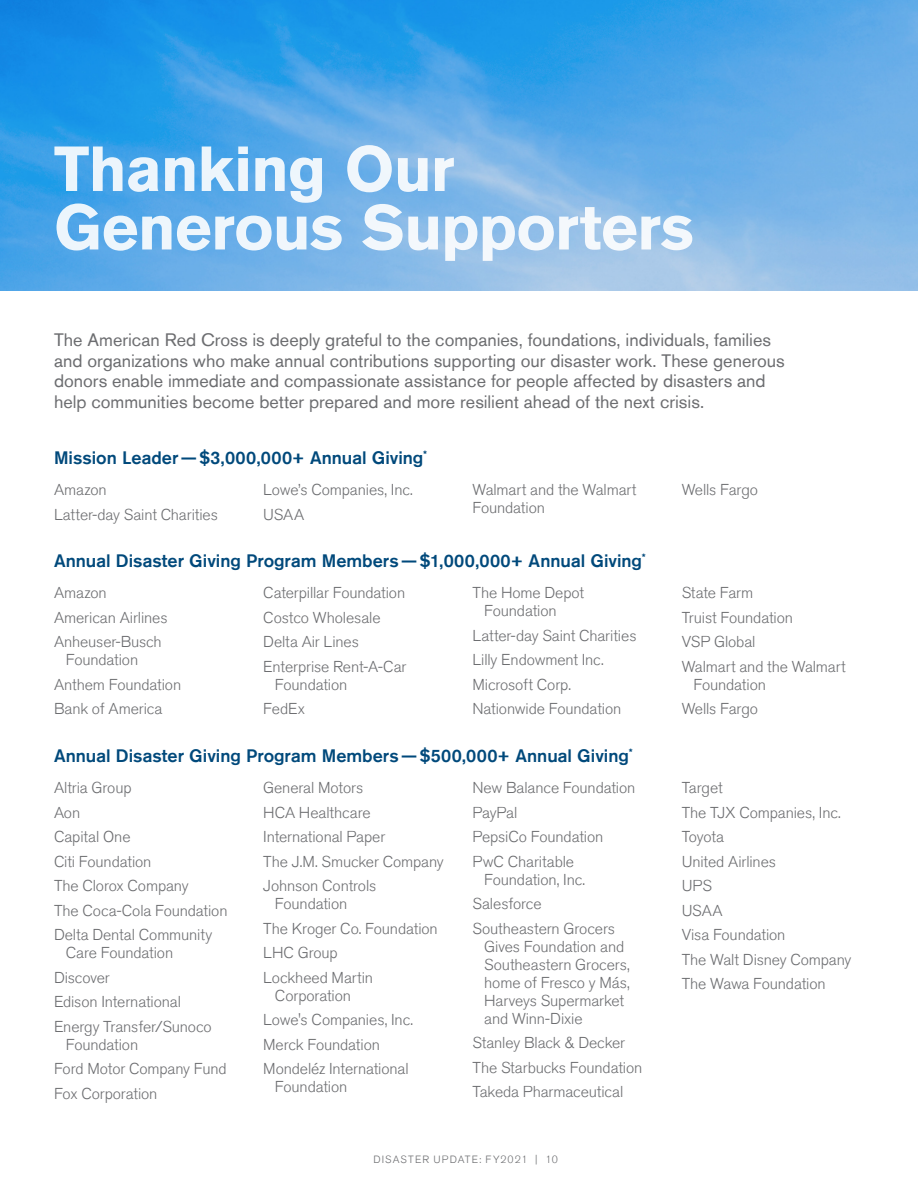
<style>
.page{position:relative;width:918px;height:1188px;background:#fff}
.page>*{position:absolute;margin:0;border:0;box-sizing:border-box;transform-origin:0 0}
.t1{font:700 63px/58.5px "Akzidenz Grotesk Std";letter-spacing:-.01em;color:#fff}
.Body_Text{font:18px/20.7px "Akzidenz Grotesk Std";color:#6c6d70}
.Body_Text-2{font:500 18px "Akzidenz Grotesk Std";color:#00497b}
.Body_Text-3{font:300 15.75px/18px "Akzidenz Grotesk Std";letter-spacing:-.01em;color:#6c6d70}
.t2{font:300 10.5px "Akzidenz Grotesk Std";letter-spacing:.1em;color:#6c6d70}
</style>
<div class="page">
<svg style="left:0;top:0;width:918px;height:290px;background:#58a9e7"></svg>
<h1 class="t1" style="left:54px;top:140px;width:641px">Thanking Our<br>Generous Supporters</h1>
<p class="Body_Text" style="left:54px;top:329px;width:732px">The American Red Cross is deeply grateful to the companies, foundations, individuals, families and organizations who make annual contributions supporting our disaster work. These generous donors enable immediate and compassionate assistance for people affected by disasters and help communities become better prepared and more resilient ahead of the next crisis.</p>
<p class="Body_Text-2" style="left:54px;top:446px;width:375px">Mission Leader—$3,000,000+ Annual Giving<sup>*</sup></p>
<p class="Body_Text-3" style="left:54px;top:481px;width:54px">Amazon</p>
<p class="Body_Text-3" style="left:54px;top:505px;width:166px">Latter-day Saint Charities</p>
<p class="Body_Text-3" style="left:263px;top:481px;width:151px">Lowe’s Companies, Inc.</p>
<p class="Body_Text-3" style="left:263px;top:505px;width:42px">USAA</p>
<p class="Body_Text-3" style="left:472px;top:481px;width:166px">Walmart and the Walmart<br>Foundation</p>
<p class="Body_Text-3" style="left:682px;top:481px;width:78px">Wells Fargo</p>
<p class="Body_Text-2" style="left:54px;top:550px;width:593px">Annual Disaster Giving Program Members—$1,000,000+ Annual Giving<sup>*</sup></p>
<p class="Body_Text-3" style="left:54px;top:584px;width:54px">Amazon</p>
<p class="Body_Text-3" style="left:54px;top:609px;width:115px">American Airlines</p>
<p class="Body_Text-3" style="left:66px;top:633px;width:98px;text-indent:-12px">Anheuser-Busch<br>Foundation</p>
<p class="Body_Text-3" style="left:54px;top:676px;width:129px">Anthem Foundation</p>
<p class="Body_Text-3" style="left:54px;top:700px;width:110px">Bank of America</p>
<p class="Body_Text-3" style="left:263px;top:584px;width:144px">Caterpillar Foundation</p>
<p class="Body_Text-3" style="left:263px;top:609px;width:119px">Costco Wholesale</p>
<p class="Body_Text-3" style="left:263px;top:633px;width:97px">Delta Air Lines</p>
<p class="Body_Text-3" style="left:275px;top:658px;width:133px;text-indent:-12px">Enterprise Rent-A-Car<br>Foundation</p>
<p class="Body_Text-3" style="left:263px;top:700px;width:43px">FedEx</p>
<p class="Body_Text-3" style="left:682px;top:584px;width:73px">State Farm</p>
<p class="Body_Text-3" style="left:682px;top:609px;width:113px">Truist Foundation</p>
<p class="Body_Text-3" style="left:682px;top:633px;width:75px">VSP Global</p>
<p class="Body_Text-3" style="left:693px;top:658px;width:154px;text-indent:-12px">Walmart and the Walmart<br>Foundation</p>
<p class="Body_Text-3" style="left:682px;top:700px;width:78px">Wells Fargo</p>
<p class="Body_Text-3" style="left:484px;top:584px;width:101px;text-indent:-12px">The Home Depot<br>Foundation</p>
<p class="Body_Text-3" style="left:472px;top:627px;width:166px">Latter-day Saint Charities</p>
<p class="Body_Text-3" style="left:472px;top:651px;width:133px">Lilly Endowment Inc.</p>
<p class="Body_Text-3" style="left:472px;top:676px;width:100px">Microsoft Corp.</p>
<p class="Body_Text-3" style="left:472px;top:700px;width:150px">Nationwide Foundation</p>
<p class="Body_Text-2" style="left:54px;top:745px;width:580px">Annual Disaster Giving Program Members—$500,000+ Annual Giving<sup>*</sup></p>
<p class="Body_Text-3" style="left:54px;top:779px;width:79px">Altria Group</p>
<p class="Body_Text-3" style="left:54px;top:804px;width:28px">Aon</p>
<p class="Body_Text-3" style="left:54px;top:828px;width:78px">Capital One</p>
<p class="Body_Text-3" style="left:54px;top:853px;width:99px">Citi Foundation</p>
<p class="Body_Text-3" style="left:54px;top:877px;width:136px">The Clorox Company</p>
<p class="Body_Text-3" style="left:54px;top:902px;width:175px">The Coca-Cola Foundation</p>
<p class="Body_Text-3" style="left:66px;top:926px;width:148px;text-indent:-12px">Delta Dental Community<br>Care Foundation</p>
<p class="Body_Text-3" style="left:54px;top:969px;width:57px">Discover</p>
<p class="Body_Text-3" style="left:54px;top:993px;width:128px">Edison International</p>
<p class="Body_Text-3" style="left:66px;top:1018px;width:148px;text-indent:-12px">Energy Transfer/Sunoco<br>Foundation</p>
<p class="Body_Text-3" style="left:54px;top:1060px;width:174px">Ford Motor Company Fund</p>
<p class="Body_Text-3" style="left:54px;top:1085px;width:105px">Fox Corporation</p>
<p class="Body_Text-3" style="left:263px;top:779px;width:102px">General Motors</p>
<p class="Body_Text-3" style="left:263px;top:804px;width:109px">HCA Healthcare</p>
<p class="Body_Text-3" style="left:263px;top:828px;width:124px">International Paper</p>
<p class="Body_Text-3" style="left:263px;top:853px;width:182px">The J.M. Smucker Company</p>
<p class="Body_Text-3" style="left:275px;top:877px;width:103px;text-indent:-12px">Johnson Controls<br>Foundation</p>
<p class="Body_Text-3" style="left:263px;top:920px;width:176px">The Kroger Co. Foundation</p>
<p class="Body_Text-3" style="left:263px;top:944px;width:76px">LHC Group</p>
<p class="Body_Text-3" style="left:275px;top:969px;width:100px;text-indent:-12px">Lockheed Martin<br>Corporation</p>
<p class="Body_Text-3" style="left:263px;top:1011px;width:151px">Lowe's Companies, Inc.</p>
<p class="Body_Text-3" style="left:263px;top:1036px;width:118px">Merck Foundation</p>
<p class="Body_Text-3" style="left:275px;top:1060px;width:135px;text-indent:-12px">Mondeléz International<br>Foundation</p>
<p class="Body_Text-3" style="left:472px;top:779px;width:164px">New Balance Foundation</p>
<p class="Body_Text-3" style="left:472px;top:804px;width:46px">PayPal</p>
<p class="Body_Text-3" style="left:472px;top:828px;width:132px">PepsiCo Foundation</p>
<p class="Body_Text-3" style="left:484px;top:853px;width:102px;text-indent:-12px">PwC Charitable<br>Foundation, Inc.</p>
<p class="Body_Text-3" style="left:472px;top:895px;width:71px">Salesforce</p>
<p class="Body_Text-3" style="left:484px;top:920px;width:147px;text-indent:-12px">Southeastern Grocers<br>Gives Foundation and<br>Southeastern Grocers, home of Fresco y Más,<br>Harveys Supermarket and Winn-Dixie</p>
<p class="Body_Text-3" style="left:472px;top:1034px;width:154px">Stanley Black &amp; Decker</p>
<p class="Body_Text-3" style="left:472px;top:1059px;width:171px">The Starbucks Foundation</p>
<p class="Body_Text-3" style="left:472px;top:1083px;width:152px">Takeda Pharmaceutical</p>
<p class="t2" style="left:374px;top:1154px;width:186px">DISASTER UPDATE: FY2021 | 10</p>
<p class="Body_Text-3" style="left:682px;top:779px;width:42px">Target</p>
<p class="Body_Text-3" style="left:682px;top:804px;width:161px">The TJX Companies, Inc.</p>
<p class="Body_Text-3" style="left:682px;top:828px;width:44px">Toyota</p>
<p class="Body_Text-3" style="left:682px;top:853px;width:96px">United Airlines</p>
<p class="Body_Text-3" style="left:682px;top:877px;width:32px">UPS</p>
<p class="Body_Text-3" style="left:682px;top:902px;width:42px">USAA</p>
<p class="Body_Text-3" style="left:682px;top:926px;width:105px">Visa Foundation</p>
<p class="Body_Text-3" style="left:682px;top:951px;width:171px">The Walt Disney Company</p>
<p class="Body_Text-3" style="left:682px;top:975px;width:145px">The Wawa Foundation</p>
</div>
